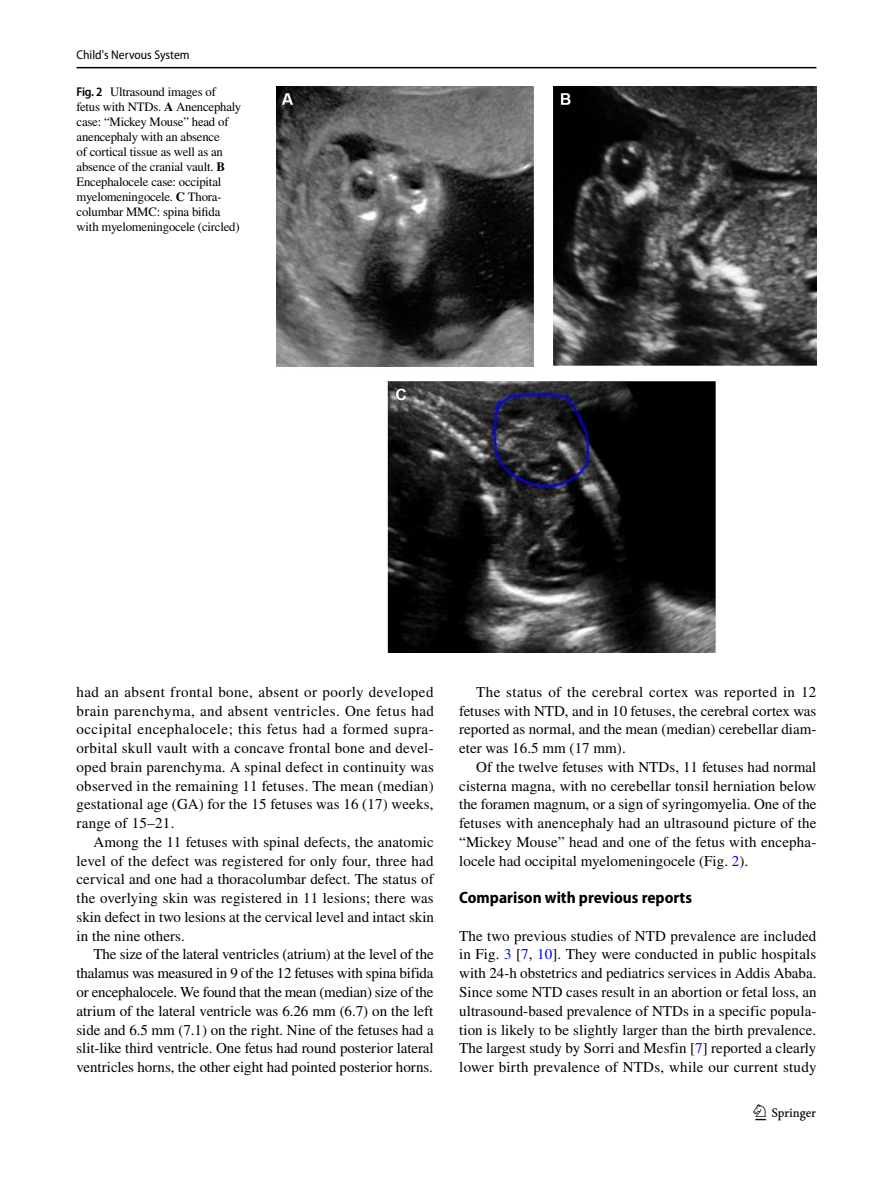
<style>
.page{position:relative;width:893px;height:1187px;background:#fff}
.page>*{position:absolute;margin:0;border:0;box-sizing:border-box;transform-origin:0 0}
.t1{font:22.5px "Springnew Regular 3";color:#000}
.t2{font:700 semi-condensed 16.5px "Myriad Pro";color:#000}
.t3{font:15px/18.8px "STIX";letter-spacing:.005em;color:#000;text-align:justify}
.t4{font:12.75px/15px "STIX";letter-spacing:-.015em;color:#000}
.t5{font:semi-condensed 12.75px "Myriad Pro";color:#000}
.s1{font-family:"Myriad Pro";font-weight:600;font-stretch:semi-condensed}
.s2{font-weight:700}
.s3{color:#00f}
</style>
<div class="page">
<hr style="left:77px;top:67px;width:739px;height:1px;background:#000">
<img style="left:276px;top:87px;width:540px;height:565px">
<p class="t5" style="left:77px;top:48px;width:115px">Child's Nervous System</p>
<p class="t4" style="left:77px;top:85px;width:166px"><span class="s1">Fig. 2</span> Ultrasound images of fetus with NTDs. <span class="s2">A</span> Anencephaly case: “Mickey Mouse” head of anencephaly with an absence<br>of cortical tissue as well as an absence of the cranial vault. <span class="s2">B<br></span>Encephalocele case: occipital myelomeningocele. <span class="s2">C</span> Thora&shy;columbar MMC: spina bifida with myelomeningocele (circled)</p>
<p class="t3" style="left:77px;top:683px;width:359px">had an absent frontal bone, absent or poorly developed brain parenchyma, and absent ventricles. One fetus had occipital encephalocele; this fetus had a formed supra&shy;orbital skull vault with a concave frontal bone and devel&shy;oped brain parenchyma. A spinal defect in continuity was observed in the remaining 11 fetuses. The mean (median) gestational age (GA) for the 15 fetuses was 16 (17) weeks, range of 15–21.</p>
<p class="t3" style="left:77px;top:833px;width:359px;text-indent:17px">Among the 11 fetuses with spinal defects, the anatomic level of the defect was registered for only four, three had cervical and one had a thoracolumbar defect. The status of the overlying skin was registered in 11 lesions; there was skin defect in two lesions at the cervical level and intact skin in the nine others.</p>
<p class="t3" style="left:77px;top:946px;width:359px;text-indent:17px">The size of the lateral ventricles (atrium) at the level of the thalamus was measured in 9 of the 12 fetuses with spina bifida or encephalocele. We found that the mean (median) size of the atrium of the lateral ventricle was 6.26 mm (6.7) on the left side and 6.5 mm (7.1) on the right. Nine of the fetuses had a slit-like third ventricle. One fetus had round posterior lateral ventricles horns, the other eight had pointed posterior horns.</p>
<p class="t3" style="left:459px;top:683px;width:359px;text-indent:17px">The status of the cerebral cortex was reported in 12 fetuses with NTD, and in 10 fetuses, the cerebral cortex was reported as normal, and the mean (median) cerebellar diam&shy;eter was 16.5 mm (17 mm).</p>
<p class="t3" style="left:459px;top:758px;width:359px;text-indent:17px">Of the twelve fetuses with NTDs, 11 fetuses had normal cisterna magna, with no cerebellar tonsil herniation below the foramen magnum, or a sign of syringomyelia. One of the fetuses with anencephaly had an ultrasound picture of the “Mickey Mouse” head and one of the fetus with encepha&shy;locele had occipital myelomeningocele (Fig. <span class="s3">2</span>).</p>
<p class="t2" style="left:459px;top:888px;width:234px">Comparison with previous reports</p>
<p class="t3" style="left:459px;top:927px;width:359px">The two previous studies of NTD prevalence are included in Fig. <span class="s3">3</span> [<span class="s3">7</span>, <span class="s3">10</span>]. They were conducted in public hospitals with 24-h obstetrics and pediatrics services in Addis Ababa.<br>Since some NTD cases result in an abortion or fetal loss, an ultrasound-based prevalence of NTDs in a specific popula&shy;tion is likely to be slightly larger than the birth prevalence.<br>The largest study by Sorri and Mesfin [<span class="s3">7</span>] reported a clearly lower birth prevalence of NTDs, while our current study</p>
<h1 class="t1" style="left:755px;top:1104px;width:62px">1 3</h1>
</div>
